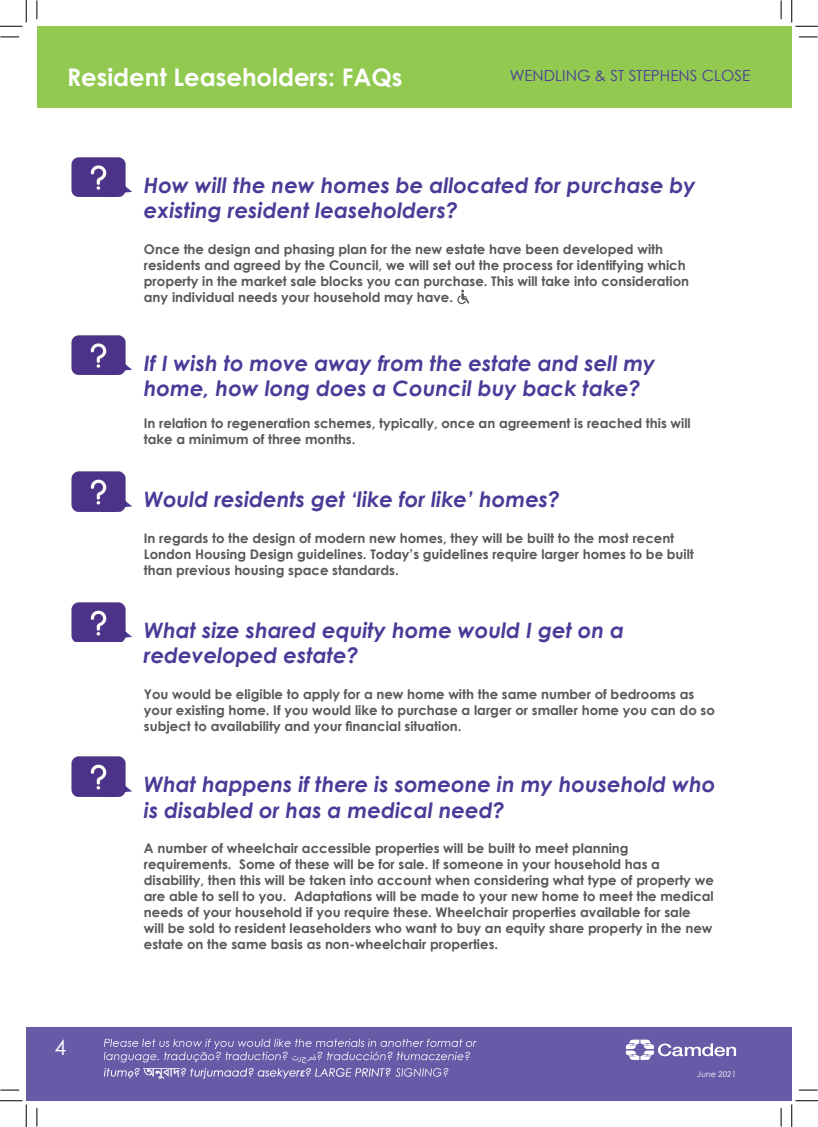
<style>
.page{position:relative;width:818px;height:1127px;background:#fff}
.page>*{position:absolute;margin:0;border:0;box-sizing:border-box;transform-origin:0 0}
.Main_Header{font:700 24.25px "Century Gothic";color:#fff}
.Sub_Heading{font:italic 700 21.25px/25.5px "Century Gothic";color:#4b3b98}
.t1{font:21.25px "Century Gothic";color:#fff}
.Sub_Heading-2{font:15.25px "Century Gothic";color:#4b3b98}
.t2{font:700 13.25px/15.9px "Century Gothic";color:#57585a}
.t3{font:italic 8px "Century Gothic";color:#fff}
</style>
<div class="page">
<div style="left:26px;top:1027px;width:600px;height:73px;background:#665ba7"></div>
<img style="left:76px;top:1027px;width:488px;height:73px">
<img style="left:71px;top:157px;width:58px;height:40px">
<img style="left:71px;top:335px;width:58px;height:39px">
<div style="left:37px;top:26px;width:755px;height:82px;background:#92c950"></div>
<img style="left:71px;top:471px;width:58px;height:40px">
<img style="left:71px;top:602px;width:58px;height:39px">
<img style="left:71px;top:756px;width:58px;height:40px">
<svg style="left:457px;top:289px;width:12px;height:15px"></svg>
<svg style="left:0;top:36px;width:19px;height:2px"></svg>
<svg style="left:799px;top:36px;width:18px;height:2px"></svg>
<svg style="left:0;top:1089px;width:19px;height:1px"></svg>
<svg style="left:36px;top:0;width:2px;height:19px"></svg>
<svg style="left:36px;top:1107px;width:2px;height:19px"></svg>
<svg style="left:780px;top:0;width:2px;height:19px"></svg>
<svg style="left:0;top:0;width:27px;height:27px"></svg>
<svg style="left:0;top:1100px;width:27px;height:26px"></svg>
<svg style="left:791px;top:0;width:27px;height:27px"></svg>
<svg style="left:626px;top:1027px;width:192px;height:99px"></svg>
<p class="Main_Header" style="left:67px;top:59px;width:337px">Resident Leaseholders: FAQs</p>
<p class="Sub_Heading-2" style="left:510px;top:65px;width:242px">WENDLING &amp; ST STEPHENS CLOSE</p>
<p class="Sub_Heading" style="left:144px;top:171px;width:553px">How will the new homes be allocated for purchase by existing resident leaseholders?</p>
<p class="t2" style="left:144px;top:240px;width:547px">Once the design and phasing plan for the new estate have been developed with residents and agreed by the Council, we will set out the process for identifying which property in the market sale blocks you can purchase. This will take into consideration any individual needs your household may have.</p>
<p class="Sub_Heading" style="left:144px;top:349px;width:513px">If I wish to move away from the estate and sell my home, how long does a Council buy back take?</p>
<p class="t2" style="left:144px;top:415px;width:548px">In relation to regeneration schemes, typically, once an agreement is reached this will take a minimum of three months.</p>
<p class="Sub_Heading" style="left:144px;top:486px;width:418px">Would residents get ‘like for like’ homes?</p>
<p class="t2" style="left:144px;top:529px;width:551px">In regards to the design of modern new homes, they will be built to the most recent<br>London Housing Design guidelines. Today’s guidelines require larger homes to be built than previous housing space standards.</p>
<p class="Sub_Heading" style="left:144px;top:616px;width:482px">What size shared equity home would I get on a redeveloped estate?</p>
<p class="t2" style="left:144px;top:685px;width:572px">You would be eligible to apply for a new home with the same number of bedrooms as your existing home. If you would like to purchase a larger or smaller home you can do so subject to availability and your financial situation.</p>
<p class="Sub_Heading" style="left:144px;top:770px;width:573px">What happens if there is someone in my household who is disabled or has a medical need?</p>
<h2 class="t1" style="left:55px;top:1032px;width:13px">4</h2>
<p class="t2" style="left:144px;top:839px;width:571px">A number of wheelchair accessible properties will be built to meet planning requirements. Some of these will be for sale. If someone in your household has a disability, then this will be taken into account when considering what type of property we are able to sell to you. Adaptations will be made to your new home to meet the medical needs of your household if you require these. Wheelchair properties available for sale will be sold to resident leaseholders who want to buy an equity share property in the new estate on the same basis as non-wheelchair properties.</p>
<p class="t3" style="left:697px;top:1068px;width:40px">June 2021</p>
</div>
